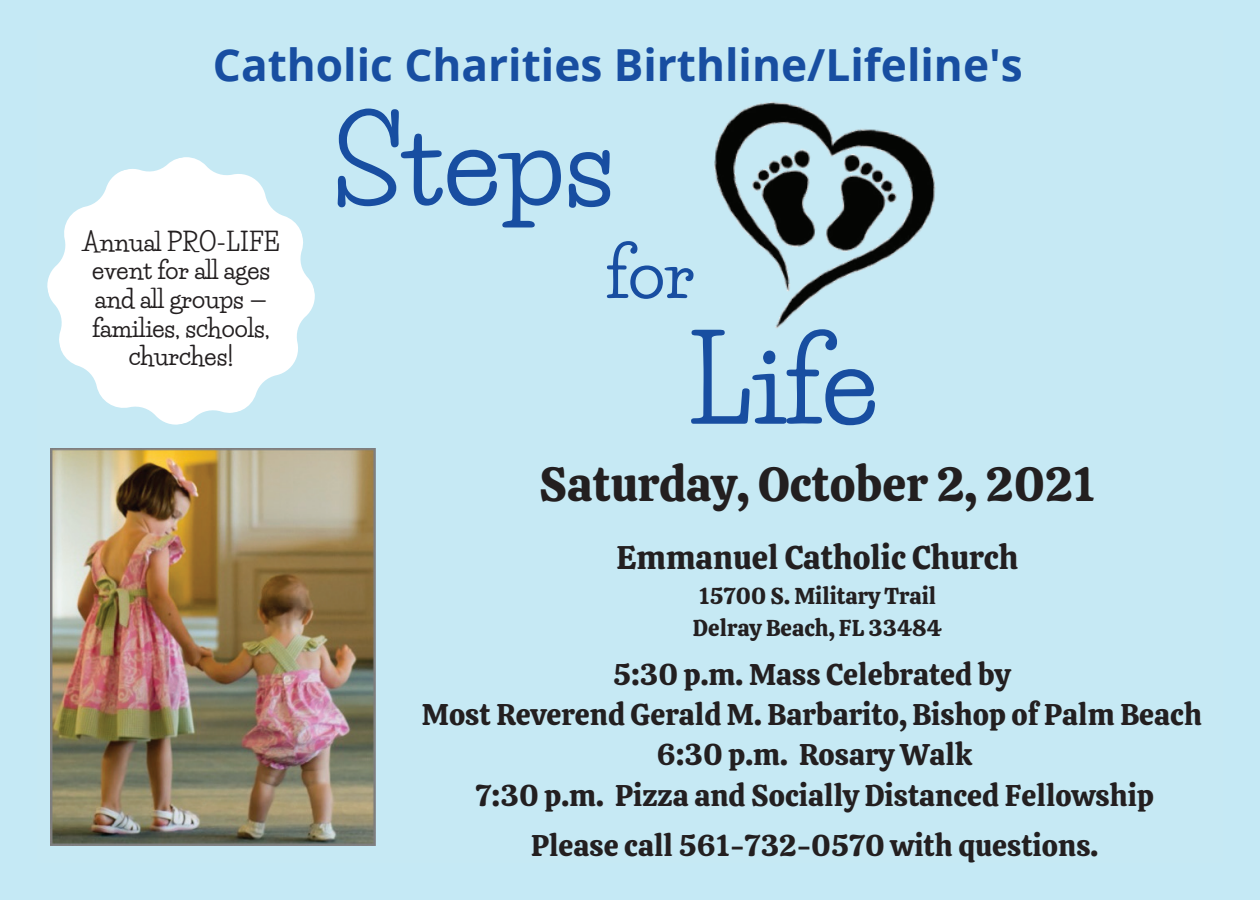
<style>
.page{position:relative;width:1260px;height:900px;background:#fff}
.page>*{position:absolute;margin:0;border:0;box-sizing:border-box;transform-origin:0 0}
.t1{font:700 114.5px "Life Savers";color:#184ea1}
.t2{font:700 69.25px "Life Savers";color:#184ea1}
.t3{font:47.5px "Calistoga";color:#231f20}
.t4{font:700 44.25px "Open Sans";color:#184ea1}
.t5{font:32.5px "Calistoga";color:#231f20}
.t6{font:29.75px/40.2px "Calistoga";color:#231f20;text-align:center}
.t7{font:700 24.5px/28.8px "Life Savers";color:#231f20;text-align:center}
.t8{font:23px/32px "Calistoga";color:#231f20}
</style>
<div class="page">
<img style="left:51px;top:448px;width:324px;height:398px">
<img style="left:690px;top:90px;width:261px;height:261px">
<svg style="left:46px;top:157px;width:271px;height:269px"></svg>
<div style="left:37px;top:863px;width:1186px;height:37px;background:#c5e9f5"></div>
<div style="left:1223px;top:0;width:37px;height:900px;background:#c5e9f5"></div>
<div style="left:0;top:0;width:37px;height:900px;background:#c5e9f5"></div>
<h3 class="t4" style="left:213px;top:33px;width:811px">Catholic Charities Birthline/Lifeline's</h3>
<p class="t7" style="left:83px;top:227px;width:199px">Annual PRO-LIFE event for all ages and all groups — families, schools, churches!</p>
<h1 class="t1" style="left:333px;top:93px;width:283px">Steps</h1>
<h2 class="t2" style="left:606px;top:231px;width:90px">for</h2>
<h1 class="t1" style="left:687px;top:312px;width:192px">Life</h1>
<h3 class="t3" style="left:539px;top:443px;width:558px">Saturday, October 2, 2021</h3>
<p class="t5" style="left:617px;top:529px;width:404px">Emmanuel Catholic Church</p>
<p class="t8" style="left:693px;top:578px;width:250px">15700 S. Military Trail<br>Delray Beach, FL 33484</p>
<p class="t6" style="left:422px;top:652px;width:782px">5:30 p.m. Mass Celebrated by<br>Most Reverend Gerald M. Barbarito, Bishop of Palm Beach 6:30 p.m. Rosary Walk<br>7:30 p.m. Pizza and Socially Distanced Fellowship</p>
<p class="t6" style="left:531px;top:824px;width:569px">Please call 561-732-0570 with questions.</p>
</div>
